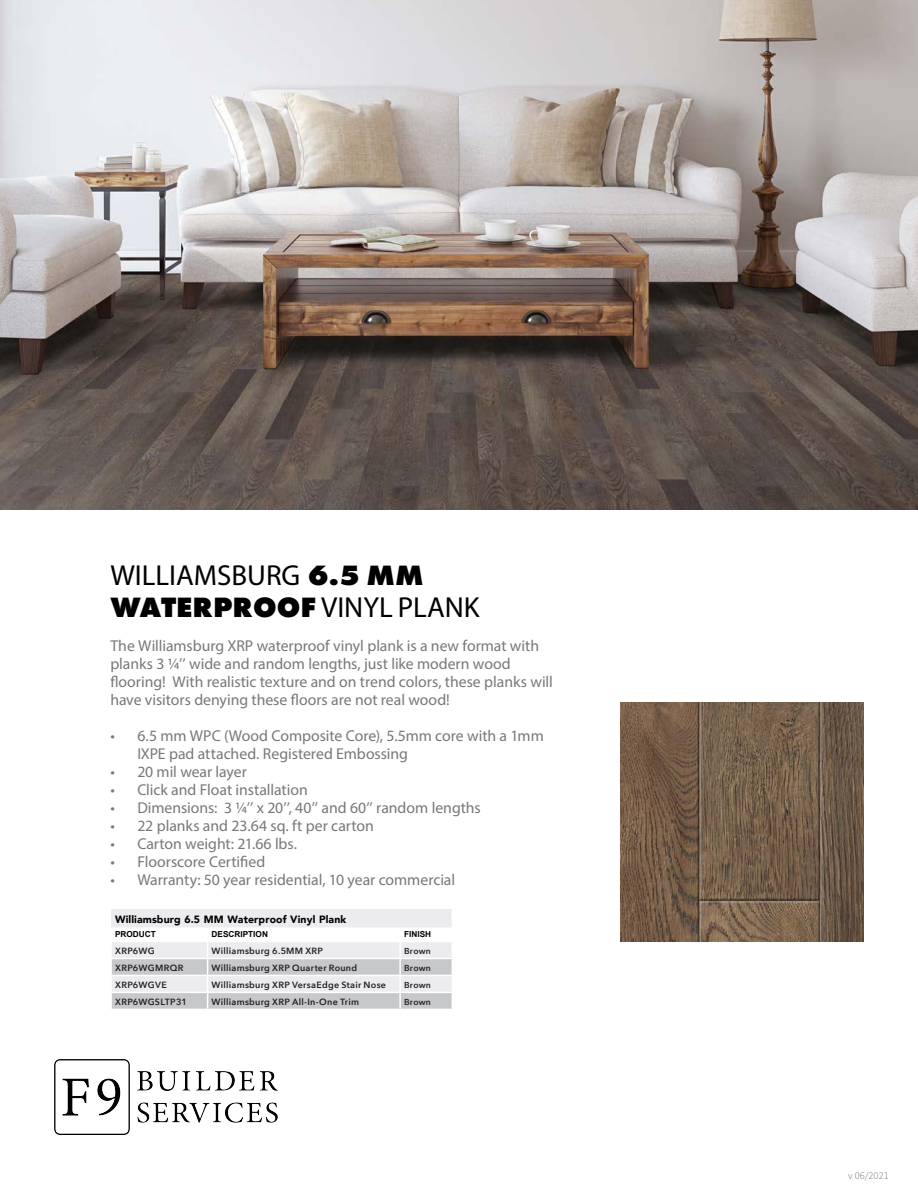
<style>
.page{position:relative;width:918px;height:1188px;background:#fff}
.page>*{position:absolute;margin:0;border:0;box-sizing:border-box;transform-origin:0 0}
.Bullets{font:28.95px/31.5px "Myriad Pro";color:#000}
.Bullets-2{font:15.75px/18px "Myriad Pro";letter-spacing:-.005em;color:#76787b}
.Chart_Heading{font:900 10.5px "Avenir";letter-spacing:.01em;color:#000}
.t1{font:10.5px "Source Sans Variable";color:#76787b}
.Table_copy{font:600 9px "Avenir Next";letter-spacing:.03em;color:#231f20}
.Chart_Part{font:600 9px "Avenir Next";letter-spacing:.035em;color:#231f20}
.Table_copy-2{font:600 8.7px "Avenir Next";letter-spacing:.03em;color:#231f20}
.Column_Header{font:700 8.25px "Arial";color:#000}
.s1{font-family:"Futura PT";font-weight:800}
</style>
<div class="page">
<hr style="left:0;top:509px;width:1px;height:30px;background:#e1dae6">
<img style="left:0;top:0;width:918px;height:509px">
<img style="left:620px;top:702px;width:244px;height:240px">
<svg style="left:111px;top:909px;width:341px;height:100px"></svg>
<hr style="left:110px;top:941px;width:98px;height:1px;background:#fff">
<img style="left:54px;top:1059px;width:223px;height:76px">
<p class="Bullets" style="left:110px;top:559px;width:371px">WILLIAMSBURG <span class="s1">6.5 MM<br>WATERPROOF</span> VINYL PLANK</p>
<p class="Bullets-2" style="left:110px;top:636px;width:444px">The Williamsburg XRP waterproof vinyl plank is a new format with planks 3 ¼’’ wide and random lengths, just like modern wood flooring! With realistic texture and on trend colors, these planks will have visitors denying these floors are not real wood!</p>
<p class="Bullets-2" style="left:137px;top:726px;width:408px;text-indent:-27px">• 6.5 mm WPC (Wood Composite Core), 5.5mm core with a 1mm<br>IXPE pad attached. Registered Embossing</p>
<p class="Bullets-2" style="left:110px;top:762px;width:138px">• 20 mil wear layer</p>
<p class="Bullets-2" style="left:110px;top:780px;width:199px">• Click and Float installation</p>
<p class="Bullets-2" style="left:110px;top:798px;width:372px">• Dimensions: 3 ¼’’ x 20’’, 40’’ and 60’’ random lengths</p>
<p class="Bullets-2" style="left:110px;top:816px;width:265px">• 22 planks and 23.64 sq. ft per carton</p>
<p class="Bullets-2" style="left:110px;top:834px;width:188px">• Carton weight: 21.66 lbs.</p>
<p class="Bullets-2" style="left:110px;top:852px;width:157px">• Floorscore Certified</p>
<p class="Bullets-2" style="left:110px;top:870px;width:346px">• Warranty: 50 year residential, 10 year commercial</p>
<p class="Chart_Heading" style="left:115px;top:911px;width:233px">Williamsburg 6.5 MM Waterproof Vinyl Plank</p>
<p class="Column_Header" style="left:115px;top:929px;width:42px">PRODUCT</p>
<p class="Column_Header" style="left:212px;top:929px;width:58px">DESCRIPTION</p>
<p class="Column_Header" style="left:404px;top:929px;width:29px">FINISH</p>
<p class="Chart_Part" style="left:115px;top:944px;width:41px">XRP6WG</p>
<p class="Table_copy" style="left:212px;top:944px;width:113px">Williamsburg 6.5MM XRP</p>
<p class="Table_copy-2" style="left:404px;top:944px;width:28px">Brown</p>
<p class="Chart_Part" style="left:115px;top:961px;width:70px">XRP6WGMRQR</p>
<p class="Table_copy" style="left:212px;top:961px;width:147px">Williamsburg XRP Quarter Round</p>
<p class="Table_copy-2" style="left:404px;top:961px;width:28px">Brown</p>
<p class="Chart_Part" style="left:115px;top:978px;width:53px">XRP6WGVE</p>
<p class="Table_copy" style="left:212px;top:978px;width:176px">Williamsburg XRP VersaEdge Stair Nose</p>
<p class="Table_copy-2" style="left:404px;top:978px;width:28px">Brown</p>
<p class="Chart_Part" style="left:115px;top:995px;width:74px">XRP6WGSLTP31</p>
<p class="Table_copy" style="left:212px;top:995px;width:149px">Williamsburg XRP All-In-One Trim</p>
<p class="Table_copy-2" style="left:404px;top:995px;width:28px">Brown</p>
<p class="t1" style="left:848px;top:1169px;width:42px">v 06/2021</p>
</div>
